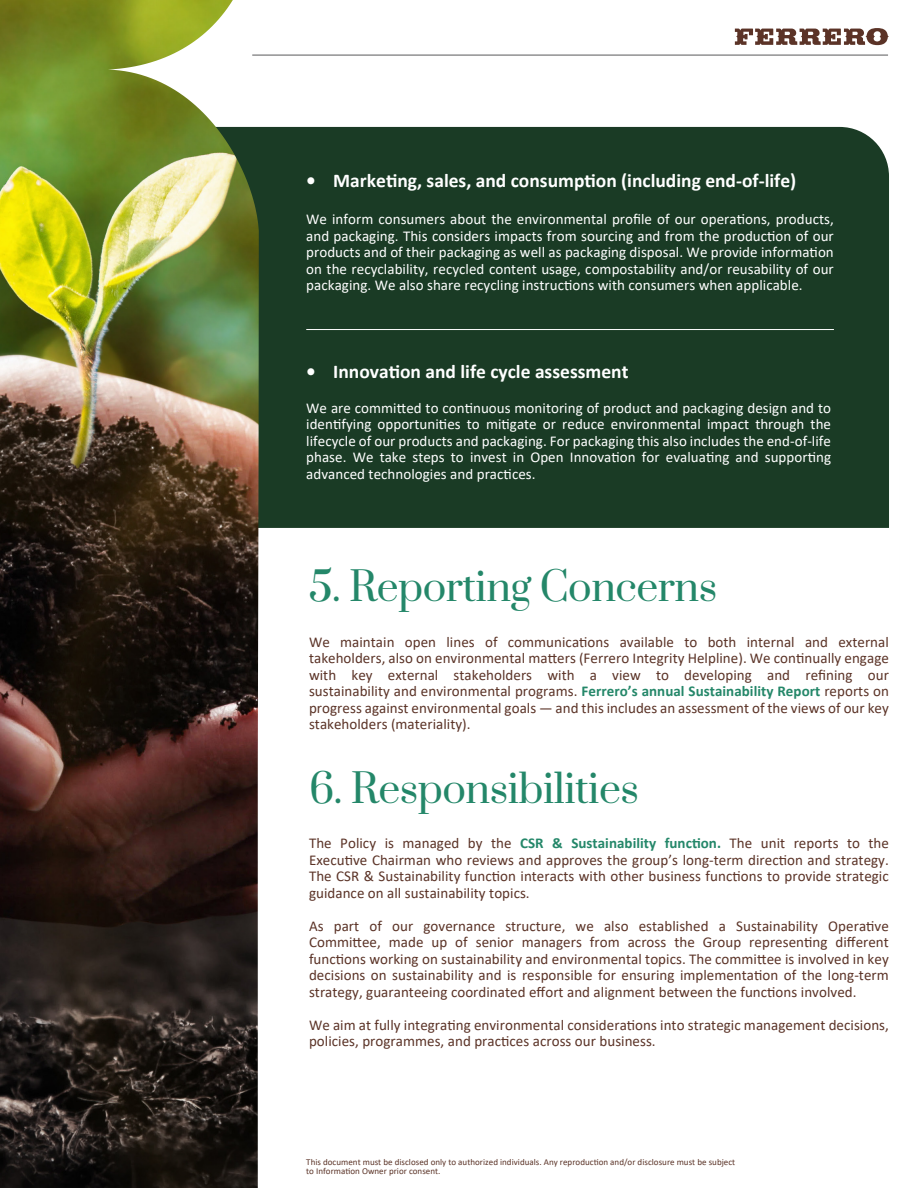
<style>
.page{position:relative;width:918px;height:1188px;background:#fff}
.page>*{position:absolute;margin:0;border:0;box-sizing:border-box;transform-origin:0 0}
.t1{font:39px "Prata";letter-spacing:-.015em;color:#248769}
.t2{font:700 19.5px "Calibri";color:#fff}
.t3{font:15px/16.5px "Calibri";letter-spacing:.005em;color:#5b3327;text-align:justify}
.t4{font:15px/16.5px "Calibri";letter-spacing:.005em;color:#fff;text-align:justify}
.t5{font:9px/9px "Calibri";letter-spacing:.005em;color:#5b3327}
.s1{font-weight:700;color:#248769}
</style>
<div class="page">
<div style="left:259px;top:127px;width:630px;height:401px;background:#1a3b25"></div>
<hr style="left:306px;top:329px;width:528px;height:1px;background:#fff">
<svg style="left:735px;top:28px;width:154px;height:17px"></svg>
<hr style="left:252px;top:55px;width:636px;height:1px;background:#58595b">
<img style="left:0;top:0;width:259px;height:1188px">
<h2 class="t2" style="left:306px;top:167px;width:492px">• Marketing, sales, and consumption (including end-of-life)</h2>
<p class="t4" style="left:306px;top:211px;width:529px">We inform consumers about the environmental profile of our operations, products, and packaging. This considers impacts from sourcing and from the production of our products and of their packaging as well as packaging disposal. We provide information on the recyclability, recycled content usage, compostability and/or reusability of our packaging. We also share recycling instructions with consumers when applicable.</p>
<h2 class="t2" style="left:306px;top:358px;width:324px">• Innovation and life cycle assessment</h2>
<p class="t4" style="left:306px;top:399px;width:526px">We are committed to continuous monitoring of product and packaging design and to identifying opportunities to mitigate or reduce environmental impact through the lifecycle of our products and packaging. For packaging this also includes the end-of-life phase. We take steps to invest in Open Innovation for evaluating and supporting advanced technologies and practices.</p>
<h1 class="t1" style="left:309px;top:554px;width:410px">5. Reporting Concerns</h1>
<p class="t3" style="left:309px;top:633px;width:581px">We maintain open lines of communications available to both internal and external takeholders, also on environmental matters (Ferrero Integrity Helpline). We continually engage with key external stakeholders with a view to developing and refining our sustainability and environmental programs. <span class="s1">Ferrero’s annual Sustainability Report</span> reports on progress against environmental goals — and this includes an assessment of the views of our key stakeholders (materiality).</p>
<h1 class="t1" style="left:309px;top:756px;width:331px">6. Responsibilities</h1>
<p class="t3" style="left:309px;top:835px;width:581px">The Policy is managed by the <span class="s1">CSR &amp; Sustainability function.</span> The unit reports to the Executive Chairman who reviews and approves the group’s long-term direction and strategy.<br>The CSR &amp; Sustainability function interacts with other business functions to provide strategic guidance on all sustainability topics.</p>
<p class="t3" style="left:309px;top:917px;width:581px">As part of our governance structure, we also established a Sustainability Operative Committee, made up of senior managers from across the Group representing different functions working on sustainability and environmental topics. The committee is involved in key decisions on sustainability and is responsible for ensuring implementation of the long-term strategy, guaranteeing coordinated effort and alignment between the functions involved.</p>
<p class="t3" style="left:309px;top:1016px;width:581px">We aim at fully integrating environmental considerations into strategic management decisions, policies, programmes, and practices across our business.</p>
<p class="t5" style="left:306px;top:1157px;width:431px">This document must be disclosed only to authorized individuals. Any reproduction and/or disclosure must be subject to Information Owner prior consent.</p>
</div>
